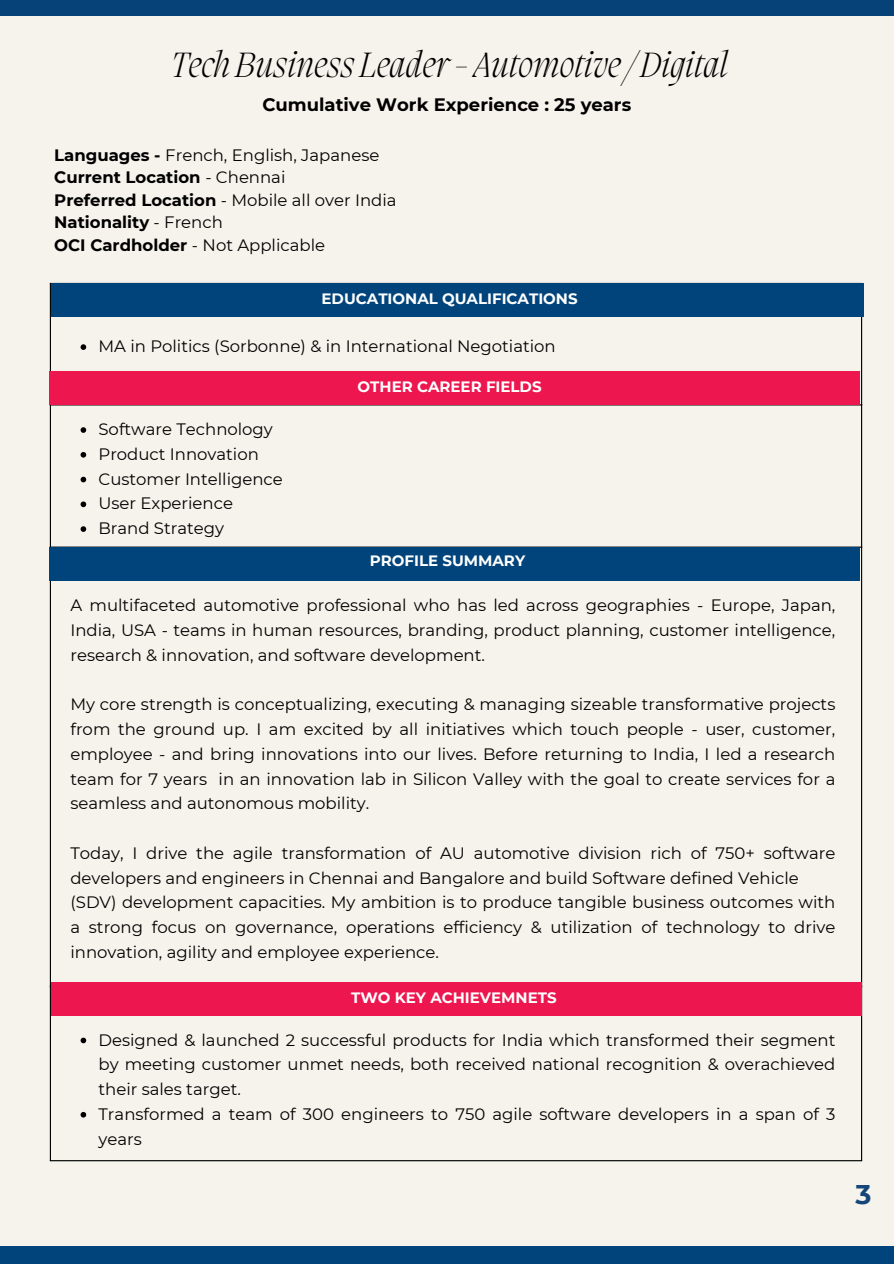
<style>
.page{position:relative;width:894px;height:1264px;background:#fff}
.page>*{position:absolute;margin:0;border:0;box-sizing:border-box;transform-origin:0 0}
.t1{font:italic 200 36px "Migra";color:#000}
.t2{font:700 27px "Montserrat";color:#144679}
.t3{font:700 18px "Montserrat";color:#000}
.t4{font:16.5px/24.8px "Montserrat";color:#000;text-align:justify}
.t5{font:700 15px "Montserrat";color:#fff}
.s1{font-weight:700}
</style>
<div class="page">
<div style="left:0;top:0;width:893px;height:1263px;background:#f6f3ec"></div>
<hr style="left:50px;top:284px;width:1px;height:876px;background:#000">
<hr style="left:860px;top:284px;width:1px;height:876px;background:#000">
<hr style="left:50px;top:283px;width:811px;height:1px;background:#000">
<hr style="left:50px;top:404px;width:811px;height:1px;background:#000">
<hr style="left:50px;top:546px;width:811px;height:1px;background:#000">
<hr style="left:50px;top:1160px;width:811px;height:1px;background:#000">
<div style="left:0;top:0;width:893px;height:15px;background:#064277"></div>
<div style="left:0;top:1246px;width:893px;height:17px;background:#00447b"></div>
<div style="left:51px;top:283px;width:812px;height:34px;background:#00447b"></div>
<svg style="left:81px;top:344px;width:5px;height:6px"></svg>
<svg style="left:81px;top:427px;width:5px;height:6px"></svg>
<svg style="left:81px;top:452px;width:5px;height:5px"></svg>
<svg style="left:81px;top:477px;width:5px;height:5px"></svg>
<svg style="left:81px;top:501px;width:5px;height:6px"></svg>
<svg style="left:81px;top:526px;width:5px;height:6px"></svg>
<svg style="left:81px;top:1037px;width:5px;height:6px"></svg>
<svg style="left:81px;top:1111px;width:5px;height:6px"></svg>
<div style="left:49px;top:371px;width:810px;height:34px;background:#ed164f"></div>
<div style="left:49px;top:547px;width:810px;height:34px;background:#00447b"></div>
<div style="left:51px;top:982px;width:810px;height:34px;background:#ed164f"></div>
<h1 class="t1" style="left:171px;top:48px;width:558px">TechBusiness Leader - Automotive/Digital</h1>
<h2 class="t3" style="left:262px;top:94px;width:370px">Cumulative Work Experience : 25 years</h2>
<p class="t4" style="left:54px;top:143px;width:343px;line-height:22.5px;text-align:left"><span class="s1">Languages -</span> French, English, Japanese<br><span class="s1">Current Location</span> - Chennai<br><span class="s1">Preferred Location</span> - Mobile all over India<br><span class="s1">Nationality</span> - French<br><span class="s1">OCI Cardholder</span> - Not Applicable</p>
<h3 class="t5" style="left:321px;top:290px;width:257px">EDUCATIONAL QUALIFICATIONS</h3>
<p class="t4" style="left:98px;top:334px;width:458px">MA in Politics (Sorbonne) &amp; in International Negotiation</p>
<p class="t4" style="left:98px;top:417px;width:176px">Software Technology</p>
<p class="t4" style="left:98px;top:441px;width:162px">Product Innovation</p>
<p class="t4" style="left:98px;top:466px;width:186px">Customer Intelligence</p>
<p class="t4" style="left:98px;top:491px;width:136px">User Experience</p>
<p class="t4" style="left:98px;top:516px;width:127px">Brand Strategy</p>
<p class="t5" style="left:357px;top:378px;width:185px">OTHER CAREER FIELDS</p>
<p class="t5" style="left:370px;top:551px;width:157px">PROFILE SUMMARY</p>
<h3 class="t4" style="left:70px;top:593px;width:766px">A multifaceted automotive professional who has led across geographies - Europe, Japan, India, USA - teams in human resources, branding, product planning, customer intelligence, research &amp; innovation, and software development.</h3>
<h3 class="t4" style="left:70px;top:692px;width:766px">My core strength is conceptualizing, executing &amp; managing sizeable transformative projects from the ground up. I am excited by all initiatives which touch people - user, customer, employee - and bring innovations into our lives. Before returning to India, I led a research team for 7 years in an innovation lab in Silicon Valley with the goal to create services for a seamless and autonomous mobility.</h3>
<h3 class="t4" style="left:70px;top:840px;width:766px;text-align:left">Today, I drive the agile transformation of AU automotive division rich of 750+ software developers and engineers in Chennai and Bangalore and build Software defined Vehicle (SDV) development capacities. My ambition is to produce tangible business outcomes with a strong focus on governance, operations efficiency &amp; utilization of technology to drive innovation, agility and employee experience.</h3>
<p class="t5" style="left:351px;top:988px;width:207px">TWO KEY ACHIEVEMNETS</p>
<p class="t4" style="left:98px;top:1027px;width:738px">Designed &amp; launched 2 successful products for India which transformed their segment by meeting customer unmet needs, both received national recognition &amp; overachieved their sales target.</p>
<p class="t4" style="left:98px;top:1101px;width:738px">Transformed a team of 300 engineers to 750 agile software developers in a span of 3 years</p>
<p class="t2" style="left:855px;top:1177px;width:17px">3</p>
</div>
